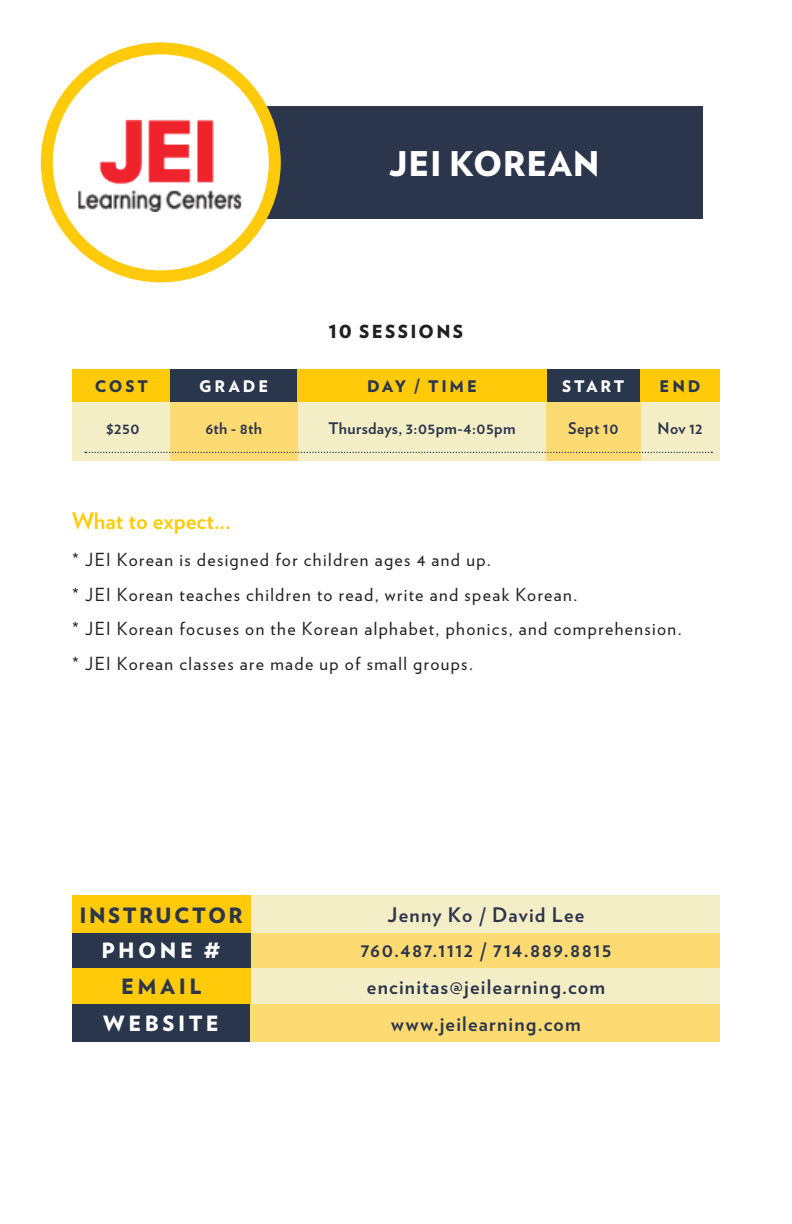
<style>
.page{position:relative;width:792px;height:1224px;background:#fff}
.page>*{position:absolute;margin:0;border:0;box-sizing:border-box;transform-origin:0 0}
.t1{font:900 34px "Verlag";letter-spacing:.02em;color:#fff}
.t2{font:700 22.6px "Verlag";color:#feca0a}
.t3{font:900 21px "Verlag";letter-spacing:.12em;color:#2b364c}
.t4{font:900 21px "Verlag";letter-spacing:.165em;color:#fff}
.t5{font:700 20px/36.6px "Verlag";letter-spacing:.06em;color:#2b364c;text-align:center}
.t6{font:18px/34.6px "Verlag";letter-spacing:.075em;color:#231f20}
.t7{font:900 18px "Verlag";letter-spacing:.125em;color:#231f20}
.t8{font:700 16px "Verlag";letter-spacing:.02em;color:#2b364c}
.t9{font:900 16px "Verlag";letter-spacing:.18em;color:#2b364c}
.t10{font:900 16px "Verlag";letter-spacing:.185em;color:#fff}
</style>
<div class="page">
<div style="left:250px;top:967px;width:470px;height:37px;background:#f4eec6"></div>
<div style="left:225px;top:106px;width:478px;height:113px;background:#2b364c"></div>
<div style="left:41px;top:42px;width:240px;height:240px;background:#feca0a;border-radius:50%"></div>
<div style="left:53px;top:54px;width:216px;height:216px;background:#fff;border-radius:50%"></div>
<div style="left:72px;top:370px;width:98px;height:91px;background:#f4eec6"></div>
<div style="left:297px;top:370px;width:250px;height:91px;background:#f4eec6"></div>
<div style="left:640px;top:370px;width:80px;height:91px;background:#f4eec6"></div>
<div style="left:170px;top:375px;width:127px;height:86px;background:#feda73"></div>
<div style="left:546px;top:375px;width:94px;height:86px;background:#feda73"></div>
<div style="left:170px;top:370px;width:127px;height:32px;background:#29364c"></div>
<div style="left:72px;top:967px;width:178px;height:37px;background:#feca0a"></div>
<div style="left:72px;top:1004px;width:178px;height:37px;background:#29364c"></div>
<div style="left:546px;top:370px;width:94px;height:32px;background:#29364c"></div>
<div style="left:72px;top:370px;width:98px;height:32px;background:#feca0a"></div>
<div style="left:297px;top:370px;width:250px;height:32px;background:#feca0a"></div>
<div style="left:250px;top:931px;width:470px;height:37px;background:#feda73"></div>
<div style="left:250px;top:1004px;width:470px;height:37px;background:#feda73"></div>
<div style="left:640px;top:370px;width:80px;height:32px;background:#feca0a"></div>
<svg style="left:85px;top:452px;width:627px;height:1px"></svg>
<div style="left:72px;top:931px;width:178px;height:37px;background:#29364c"></div>
<img style="left:78px;top:119px;width:164px;height:92px">
<div style="left:250px;top:895px;width:470px;height:37px;background:#f4eec6"></div>
<div style="left:72px;top:895px;width:178px;height:37px;background:#feca0a"></div>
<h1 class="t1" style="left:389px;top:136px;width:212px">JEI KOREAN</h1>
<p class="t7" style="left:328px;top:317px;width:136px">10 SESSIONS</p>
<p class="t9" style="left:367px;top:373px;width:109px">DAY / TIME</p>
<p class="t9" style="left:660px;top:373px;width:42px">END</p>
<p class="t9" style="left:95px;top:373px;width:55px">COST</p>
<p class="t10" style="left:562px;top:373px;width:64px">START</p>
<p class="t8" style="left:106px;top:415px;width:35px">$250</p>
<p class="t8" style="left:205px;top:415px;width:58px">6th - 8th</p>
<p class="t8" style="left:328px;top:415px;width:189px">Thursdays, 3:05pm-4:05pm</p>
<p class="t8" style="left:568px;top:415px;width:52px">Sept 10</p>
<p class="t8" style="left:658px;top:415px;width:47px">Nov 12</p>
<p class="t10" style="left:199px;top:373px;width:68px">GRADE</p>
<p class="t2" style="left:72px;top:503px;width:160px">What to expect...</p>
<p class="t6" style="left:72px;top:541px;width:611px">* JEI Korean is designed for children ages 4 and up.<br>* JEI Korean teaches children to read, write and speak Korean.<br>* JEI Korean focuses on the Korean alphabet, phonics, and comprehension. * JEI Korean classes are made up of small groups.</p>
<p class="t3" style="left:79px;top:898px;width:165px">I NSTRUCTOR</p>
<p class="t5" style="left:387px;top:896px;width:199px">Jenny Ko / David Lee</p>
<p class="t4" style="left:101px;top:933px;width:121px">PHONE #</p>
<p class="t3" style="left:121px;top:970px;width:82px">EMAIL</p>
<p class="t4" style="left:103px;top:1006px;width:114px">WE BSITE</p>
<p class="t5" style="left:360px;top:931px;width:253px">760.487.1112 / 714.889.8815</p>
<p class="t5" style="left:367px;top:967px;width:240px">encinitas@jeilearning.com www.jeilearning.com</p>
</div>
